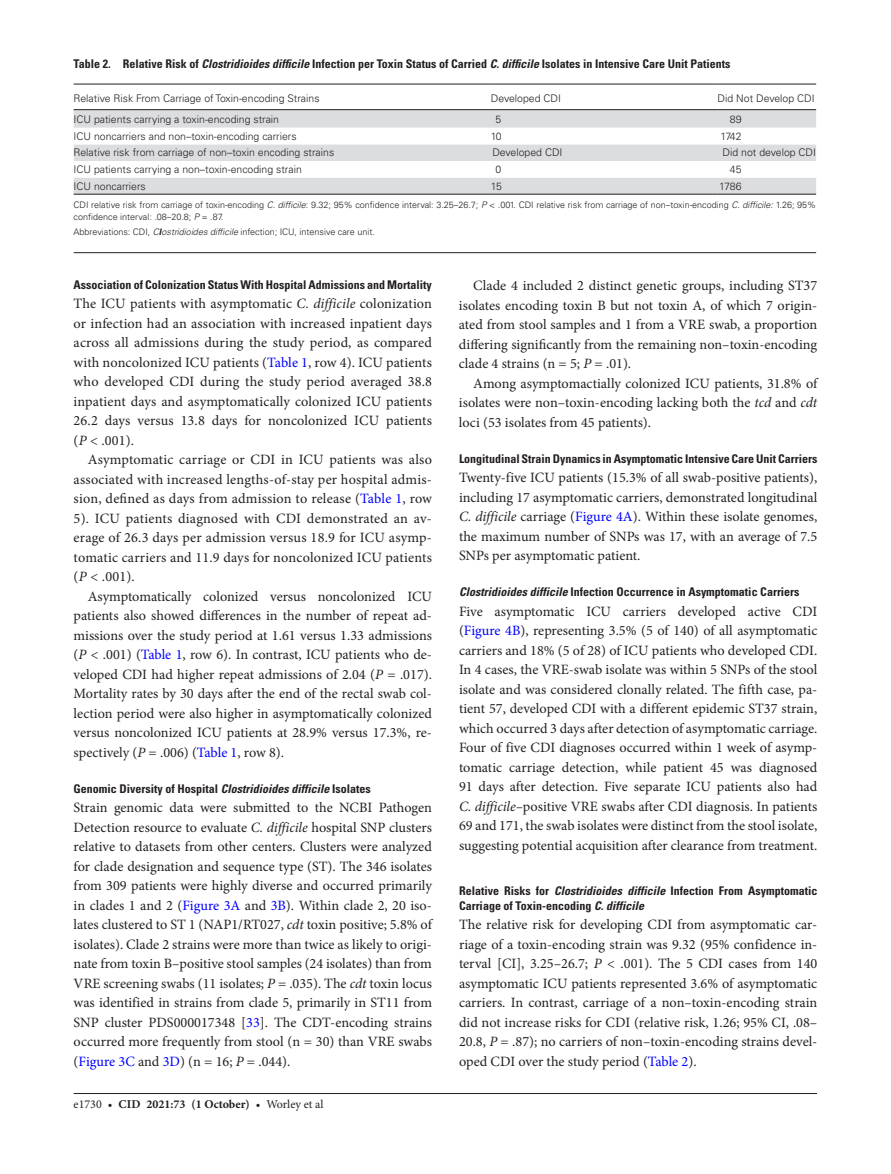
<style>
.page{position:relative;width:891px;height:1174px;background:#fff}
.page>*{position:absolute;margin:0;border:0;box-sizing:border-box;transform-origin:0 0}
.t1{font:14.25px/19.5px "Minion Pro";color:#231f20;text-align:justify}
.t2{font:700 condensed 12px/15px "Univers LT Std";color:#231f20}
.t3{font:700 12px "Minion Pro";color:#231f20}
.t4{font:300 10.5px "Univers LT Std";color:#231f20}
.t5{font:300 9px/12px "Univers LT Std";color:#231f20}
.s1{font-style:italic}
.s2{font-weight:700;font-style:italic}
.s3{color:#00f}
.s4{font-weight:400}
</style>
<div class="page">
<hr style="left:74px;top:1093px;width:743px;height:1px;background:#231f20">
<hr style="left:74px;top:252px;width:742px;height:1px;background:#231f20">
<svg style="left:74px;top:110px;width:742px;height:84px;background:#d9dadc"></svg>
<svg style="left:74px;top:128px;width:742px;height:50px"></svg>
<hr style="left:74px;top:84px;width:417px;height:1px;background:#231f20">
<hr style="left:74px;top:109px;width:417px;height:1px;background:#231f20">
<hr style="left:491px;top:84px;width:227px;height:1px;background:#231f20">
<hr style="left:491px;top:109px;width:227px;height:1px;background:#231f20">
<hr style="left:718px;top:84px;width:98px;height:1px;background:#231f20">
<hr style="left:718px;top:109px;width:98px;height:1px;background:#231f20">
<hr style="left:74px;top:194px;width:417px;height:1px;background:#231f20">
<hr style="left:491px;top:194px;width:227px;height:1px;background:#231f20">
<hr style="left:718px;top:194px;width:98px;height:1px;background:#231f20">
<p class="t2" style="left:74px;top:56px;width:658px">Table 2. Relative Risk of <span class="s1">Clostridioides difficile</span> Infection per Toxin Status of Carried <span class="s1">C. difficile</span> Isolates in Intensive Care Unit Patients</p>
<p class="t4" style="left:74px;top:92px;width:247px">Relative Risk From Carriage of Toxin-encoding Strains</p>
<p class="t4" style="left:491px;top:92px;width:72px">Developed CDI</p>
<p class="t4" style="left:718px;top:92px;width:99px">Did Not Develop CDI</p>
<p class="t4" style="left:74px;top:113px;width:207px">ICU patients carrying a toxin-encoding strain</p>
<p class="t4" style="left:496px;top:113px;width:7px">5</p>
<p class="t4" style="left:730px;top:113px;width:13px">89</p>
<p class="t4" style="left:74px;top:130px;width:225px">ICU noncarriers and non–toxin-encoding carriers</p>
<p class="t4" style="left:491px;top:130px;width:12px">10</p>
<p class="t4" style="left:720px;top:130px;width:23px">1742</p>
<p class="t4" style="left:74px;top:146px;width:262px">Relative risk from carriage of non–toxin encoding strains</p>
<p class="t4" style="left:492px;top:146px;width:72px">Developed CDI</p>
<p class="t4" style="left:723px;top:146px;width:95px">Did not develop CDI</p>
<p class="t4" style="left:74px;top:163px;width:230px">ICU patients carrying a non–toxin-encoding strain</p>
<p class="t4" style="left:496px;top:163px;width:7px">0</p>
<p class="t4" style="left:730px;top:163px;width:13px">45</p>
<p class="t4" style="left:74px;top:180px;width:74px">ICU noncarriers</p>
<p class="t4" style="left:491px;top:180px;width:13px">15</p>
<p class="t4" style="left:719px;top:180px;width:24px">1786</p>
<p class="t5" style="left:74px;top:199px;width:744px">CDI relative risk from carriage of toxin-encoding <span class="s1">C. difficile</span>: 9.32; 95% confidence interval: 3.25–26.7; <span class="s1">P</span> &lt; .001. CDI relative risk from carriage of non–toxin-encoding <span class="s1">C. difficile:</span> 1.26; 95% confidence interval: .08–20.8; <span class="s1">P</span> = .87.</p>
<p class="t5" style="left:74px;top:226px;width:303px">Abbreviations: CDI, <span class="s1">C</span><span class="s2">l</span><span class="s1">ostridioides difficile</span> infection; ICU, intensive care unit.</p>
<p class="t2" style="left:74px;top:277px;width:360px">Association of Colonization Status With Hospital Admissions and Mortality</p>
<p class="t1" style="left:74px;top:294px;width:360px">The ICU patients with asymptomatic <span class="s1">C. difficile</span> colonization or infection had an association with increased inpatient days across all admissions during the study period, as compared with noncolonized ICU patients (<span class="s3">Table 1</span>, row 4). ICU patients who developed CDI during the study period averaged 38.8 inpatient days and asymptomatically colonized ICU patients 26.2 days versus 13.8 days for noncolonized ICU patients (<span class="s1">P</span> &lt; .001).</p>
<p class="t1" style="left:74px;top:450px;width:360px;text-indent:14px">Asymptomatic carriage or CDI in ICU patients was also associated with increased lengths-of-stay per hospital admis&shy;sion, defined as days from admission to release (<span class="s3">Table 1</span>, row 5). ICU patients diagnosed with CDI demonstrated an av&shy;erage of 26.3 days per admission versus 18.9 for ICU asymp&shy;tomatic carriers and 11.9 days for noncolonized ICU patients (<span class="s1">P</span> &lt; .001).</p>
<p class="t1" style="left:74px;top:586px;width:360px;text-indent:14px">Asymptomatically colonized versus noncolonized ICU patients also showed differences in the number of repeat ad&shy;missions over the study period at 1.61 versus 1.33 admissions (<span class="s1">P</span> &lt; .001) (<span class="s3">Table 1</span>, row 6). In contrast, ICU patients who de&shy;veloped CDI had higher repeat admissions of 2.04 (<span class="s1">P</span> = .017).<br>Mortality rates by 30 days after the end of the rectal swab col&shy;lection period were also higher in asymptomatically colonized versus noncolonized ICU patients at 28.9% versus 17.3%, re&shy;spectively (<span class="s1">P</span> = .006) (<span class="s3">Table 1</span>, row 8).</p>
<p class="t2" style="left:74px;top:781px;width:299px">Genomic Diversity of Hospital <span class="s1">Clostridioides difficile</span> Isolates</p>
<p class="t1" style="left:74px;top:798px;width:360px">Strain genomic data were submitted to the NCBI Pathogen Detection resource to evaluate <span class="s1">C. difficile</span> hospital SNP clusters relative to datasets from other centers. Clusters were analyzed for clade designation and sequence type (ST). The 346 isolates from 309 patients were highly diverse and occurred primarily in clades 1 and 2 (<span class="s3">Figure 3A</span> and <span class="s3">3B</span>). Within clade 2, 20 iso&shy;lates clustered to ST 1 (NAP1/RT027, <span class="s1">cdt</span> toxin positive; 5.8% of isolates). Clade 2 strains were more than twice as likely to origi&shy;nate from toxin B–positive stool samples (24 isolates) than from VRE screening swabs (11 isolates; <span class="s1">P</span> = .035). The <span class="s1">cdt</span> toxin locus was identified in strains from clade 5, primarily in ST11 from SNP cluster PDS000017348 [<span class="s3">33</span>]. The CDT-encoding strains occurred more frequently from stool (n = 30) than VRE swabs (<span class="s3">Figure 3C</span> and <span class="s3">3D</span>) (n = 16; <span class="s1">P</span> = .044).</p>
<p class="t3" style="left:74px;top:1095px;width:251px"><span class="s4">e1730 •</span> cid 2021:73 (1 October) <span class="s4">• Worley et al</span></p>
<p class="t1" style="left:459px;top:276px;width:360px;text-indent:14px">Clade 4 included 2 distinct genetic groups, including ST37 isolates encoding toxin B but not toxin A, of which 7 origin&shy;ated from stool samples and 1 from a VRE swab, a proportion differing significantly from the remaining non–toxin-encoding clade 4 strains (n = 5; <span class="s1">P</span> = .01).</p>
<p class="t1" style="left:459px;top:374px;width:360px;text-indent:14px">Among asymptomactially colonized ICU patients, 31.8% of isolates were non–toxin-encoding lacking both the <span class="s1">tcd</span> and <span class="s1">cdt </span>loci (53 isolates from 45 patients).</p>
<p class="t2" style="left:459px;top:451px;width:360px">Longitudinal Strain Dynamics in Asymptomatic Intensive Care Unit Carriers</p>
<p class="t1" style="left:459px;top:468px;width:360px">Twenty-five ICU patients (15.3% of all swab-positive patients), including 17 asymptomatic carriers, demonstrated longitudinal <span class="s1">C. difficile</span> carriage (<span class="s3">Figure 4A</span>). Within these isolate genomes, the maximum number of SNPs was 17, with an average of 7.5<br>SNPs per asymptomatic patient.</p>
<p class="t2" style="left:459px;top:585px;width:342px"><span class="s1">Clostridioides difficile</span> Infection Occurrence in Asymptomatic Carriers</p>
<p class="t1" style="left:459px;top:602px;width:360px">Five asymptomatic ICU carriers developed active CDI (<span class="s3">Figure 4B</span>), representing 3.5% (5 of 140) of all asymptomatic carriers and 18% (5 of 28) of ICU patients who developed CDI.<br>In 4 cases, the VRE-swab isolate was within 5 SNPs of the stool isolate and was considered clonally related. The fifth case, pa&shy;tient 57, developed CDI with a different epidemic ST37 strain, which occurred 3 days after detection of asymptomatic carriage.<br>Four of five CDI diagnoses occurred within 1 week of asymp&shy;tomatic carriage detection, while patient 45 was diagnosed 91 days after detection. Five separate ICU patients also had <span class="s1">C. difficile–</span>positive VRE swabs after CDI diagnosis. In patients 69 and 171, the swab isolates were distinct from the stool isolate, suggesting potential acquisition after clearance from treatment.</p>
<p class="t2" style="left:459px;top:883px;width:360px">Relative Risks for <span class="s1">Clostridioides difficile</span> Infection From Asymptomatic<br>Carriage of Toxin-encoding <span class="s1">C. difficile</span></p>
<p class="t1" style="left:459px;top:915px;width:360px">The relative risk for developing CDI from asymptomatic car&shy;riage of a toxin-encoding strain was 9.32 (95% confidence in&shy;terval [CI], 3.25–26.7; <span class="s1">P</span> &lt; .001). The 5 CDI cases from 140 asymptomatic ICU patients represented 3.6% of asymptomatic carriers. In contrast, carriage of a non–toxin-encoding strain did not increase risks for CDI (relative risk, 1.26; 95% CI, .08– 20.8, <span class="s1">P</span> = .87); no carriers of non–toxin-encoding strains devel&shy;oped CDI over the study period (<span class="s3">Table 2</span>).</p>
</div>
